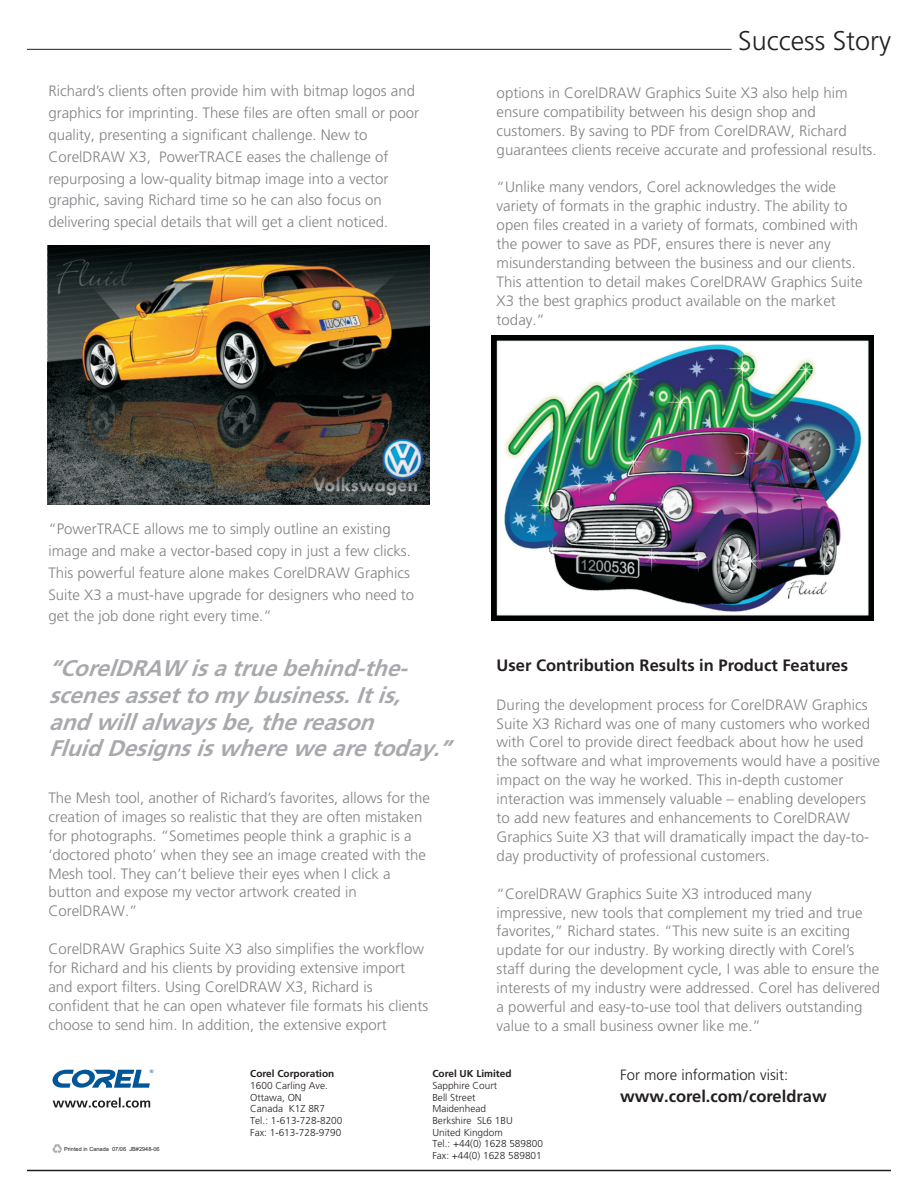
<style>
.page{position:relative;width:918px;height:1188px;background:#fff}
.page>*{position:absolute;margin:0;border:0;box-sizing:border-box;transform-origin:0 0}
.t1{font:300 27px "Frutiger";color:#231f20}
.t2{font:italic 300 22.65px/26.8px "Frutiger";color:#a8a9ad}
.t3{font:300 16.5px "Frutiger";color:#231f20}
.t4{font:300 15px/18.9px "Frutiger";color:#808285}
.t5{font:300 14.85px "Frutiger";color:#231f20}
.t6{font:300 10.05px/11.7px "Frutiger";color:#231f20}
.t7{font:300 10.05px "Frutiger";color:#231f20}
.t8{font:5.55px "Arial";color:#231f20}
.t9{font:300 4.8px "Frutiger";color:#015698}
</style>
<div class="page">
<hr style="left:27px;top:1170px;width:864px;height:1px;background:#231f20">
<img style="left:492px;top:335px;width:382px;height:285px">
<img style="left:47px;top:245px;width:383px;height:260px">
<svg style="left:52px;top:1144px;width:10px;height:9px"></svg>
<svg style="left:53px;top:1098px;width:97px;height:10px"></svg>
<svg style="left:52px;top:1070px;width:98px;height:18px"></svg>
<hr style="left:27px;top:49px;width:705px;height:1px;background:#231f20">
<p class="t4" style="left:48px;top:82px;width:372px;line-height:21.8px">Richard’s clients often provide him with bitmap logos and graphics for imprinting. These files are often small or poor quality, presenting a significant challenge. New to CorelDRAW X3, PowerTRACE eases the challenge of repurposing a low-quality bitmap image into a vector graphic, saving Richard time so he can also focus on delivering special details that will get a client noticed.</p>
<h1 class="t1" style="left:738px;top:30px;width:154px">Success Story</h1>
<p class="t4" style="left:497px;top:84px;width:382px">options in CorelDRAW Graphics Suite X3 also help him ensure compatibility between his design shop and customers. By saving to PDF from CorelDRAW, Richard guarantees clients receive accurate and professional results.</p>
<p class="t4" style="left:497px;top:179px;width:367px">“Unlike many vendors, Corel acknowledges the wide variety of formats in the graphic industry. The ability to open files created in a variety of formats, combined with the power to save as PDF, ensures there is never any misunderstanding between the business and our clients.<br>This attention to detail makes CorelDRAW Graphics Suite X3 the best graphics product available on the market today.”</p>
<p class="t4" style="left:48px;top:519px;width:367px;line-height:21.8px">“PowerTRACE allows me to simply outline an existing image and make a vector-based copy in just a few clicks.<br>This powerful feature alone makes CorelDRAW Graphics Suite X3 a must-have upgrade for designers who need to get the job done right every time.”</p>
<h2 class="t2" style="left:49px;top:657px;width:403px">“CorelDRAW is a true behind-the&shy;scenes asset to my business. It is,<br>and will always be, the reason<br>Fluid Designs is where we are today.”</h2>
<p class="t4" style="left:48px;top:789px;width:383px">The Mesh tool, another of Richard’s favorites, allows for the creation of images so realistic that they are often mistaken for photographs. “Sometimes people think a graphic is a ‘doctored photo’ when they see an image created with the Mesh tool. They can’t believe their eyes when I click a button and expose my vector artwork created in CorelDRAW.”</p>
<p class="t4" style="left:48px;top:941px;width:382px">CorelDRAW Graphics Suite X3 also simplifies the workflow for Richard and his clients by providing extensive import and export filters. Using CorelDRAW X3, Richard is confident that he can open whatever file formats his clients choose to send him. In addition, the extensive export</p>
<p class="t3" style="left:497px;top:659px;width:353px">User Contribution Results in Product Features</p>
<p class="t4" style="left:497px;top:696px;width:385px">During the development process for CorelDRAW Graphics Suite X3 Richard was one of many customers who worked with Corel to provide direct feedback about how he used the software and what improvements would have a positive impact on the way he worked. This in-depth customer interaction was immensely valuable – enabling developers to add new features and enhancements to CorelDRAW Graphics Suite X3 that will dramatically impact the day-to&shy;day productivity of professional customers.</p>
<p class="t4" style="left:497px;top:885px;width:385px">“CorelDRAW Graphics Suite X3 introduced many impressive, new tools that complement my tried and true favorites,” Richard states. “This new suite is an exciting update for our industry. By working directly with Corel’s staff during the development cycle, I was able to ensure the interests of my industry were addressed. Corel has delivered a powerful and easy-to-use tool that delivers outstanding value to a small business owner like me.”</p>
<p class="t9" style="left:150px;top:1070px;width:5px">®</p>
<p class="t5" style="left:620px;top:1069px;width:170px">For more information visit:</p>
<p class="t3" style="left:620px;top:1089px;width:208px">www.corel.com/coreldraw</p>
<p class="t7" style="left:250px;top:1070px;width:86px">Corel Corporation</p>
<p class="t6" style="left:250px;top:1080px;width:94px">1600 Carling Ave.<br>Ottawa, ON<br>Canada K1Z 8R7<br>Tel.: 1-613-728-8200<br>Fax: 1-613-728-9790</p>
<p class="t7" style="left:432px;top:1070px;width:81px">Corel UK Limited</p>
<p class="t6" style="left:432px;top:1080px;width:112px">Sapphire Court<br>Bell Street<br>Maidenhead<br>Berkshire SL6 1BU<br>United Kingdom<br>Tel.: +44(0) 1628 589800<br>Fax: +44(0) 1628 589801</p>
<p class="t8" style="left:64px;top:1146px;width:97px">Printed in Canada 07/06 JB#2948-06</p>
</div>
